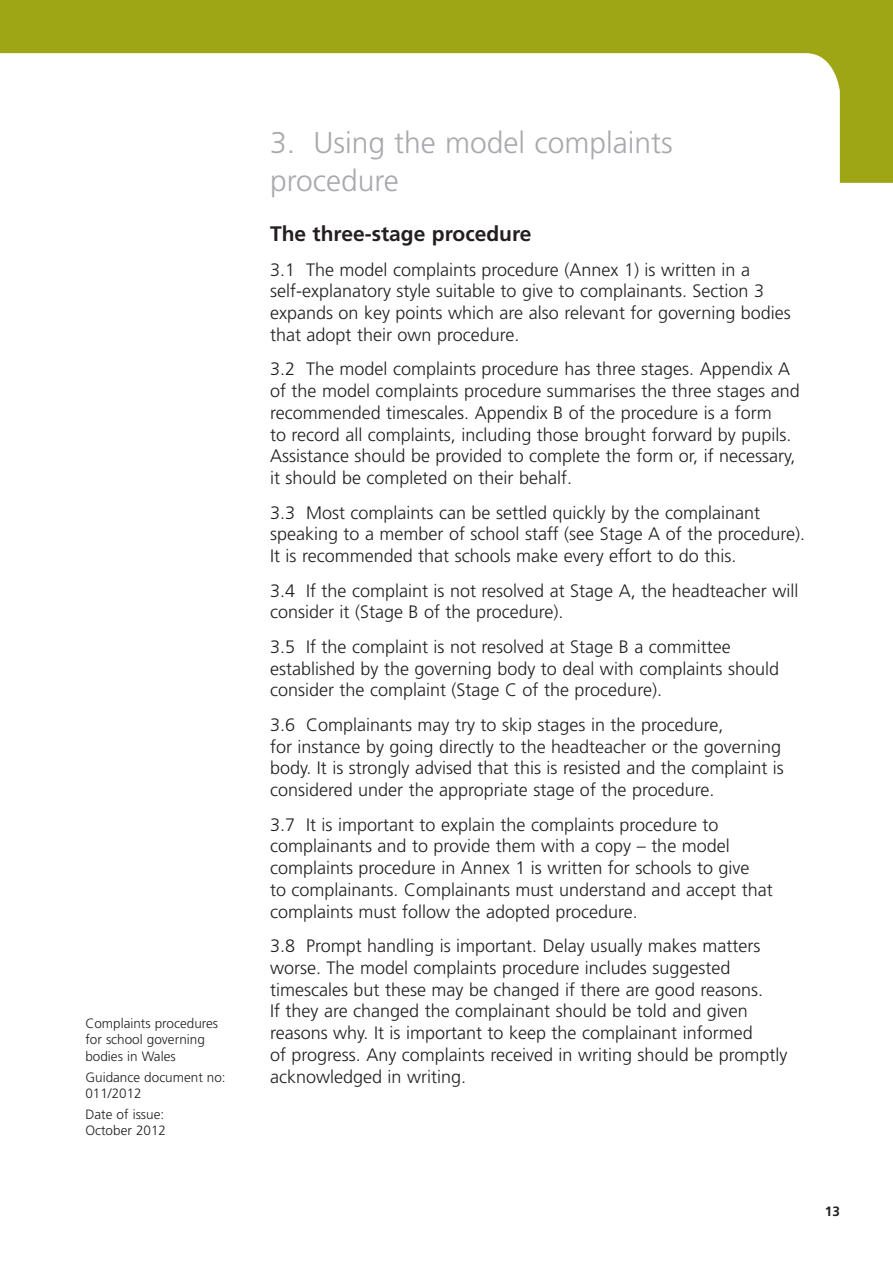
<style>
.page{position:relative;width:893px;height:1263px;background:#fff}
.page>*{position:absolute;margin:0;border:0;box-sizing:border-box;transform-origin:0 0}
.t1{font:300 30px/37.5px "Frutiger LT Std";color:#a8a9ad}
.t2{font:700 21px "Frutiger LT Std";color:#231f20}
.t3{font:300 18px/21.8px "Frutiger LT Std";color:#231f20}
.t4{font:300 13.5px/16.5px "Frutiger LT Std";color:#231f20}
.t5{font:700 13.5px "Frutiger LT Std";color:#231f20}
</style>
<div class="page">
<svg style="left:0;top:0;width:893px;height:183px"></svg>
<p class="t4" style="left:85px;top:1015px;width:134px">Complaints procedures for school governing bodies in Wales</p>
<p class="t4" style="left:85px;top:1069px;width:142px">Guidance document no:<br>011/2012</p>
<p class="t4" style="left:85px;top:1106px;width:82px">Date of issue:<br>October 2012</p>
<h1 class="t1" style="left:270px;top:125px;width:404px">3. Using the model complaints procedure</h1>
<p class="t2" style="left:270px;top:221px;width:263px">The three-stage procedure</p>
<p class="t3" style="left:270px;top:259px;width:522px">3.1 The model complaints procedure (Annex 1) is written in a self-explanatory style suitable to give to complainants. Section 3 expands on key points which are also relevant for governing bodies that adopt their own procedure.</p>
<p class="t3" style="left:270px;top:359px;width:531px">3.2 The model complaints procedure has three stages. Appendix A of the model complaints procedure summarises the three stages and recommended timescales. Appendix B of the procedure is a form<br>to record all complaints, including those brought forward by pupils.<br>Assistance should be provided to complete the form or, if necessary, it should be completed on their behalf.</p>
<p class="t3" style="left:270px;top:502px;width:537px">3.3 Most complaints can be settled quickly by the complainant speaking to a member of school staff (see Stage A of the procedure).<br>It is recommended that schools make every effort to do this.</p>
<p class="t3" style="left:270px;top:580px;width:530px">3.4 If the complaint is not resolved at Stage A, the headteacher will consider it (Stage B of the procedure).</p>
<p class="t3" style="left:270px;top:636px;width:510px">3.5 If the complaint is not resolved at Stage B a committee established by the governing body to deal with complaints should consider the complaint (Stage C of the procedure).</p>
<p class="t3" style="left:270px;top:714px;width:515px">3.6 Complainants may try to skip stages in the procedure,<br>for instance by going directly to the headteacher or the governing body. It is strongly advised that this is resisted and the complaint is considered under the appropriate stage of the procedure.</p>
<p class="t3" style="left:270px;top:814px;width:504px">3.7 It is important to explain the complaints procedure to complainants and to provide them with a copy – the model complaints procedure in Annex 1 is written for schools to give<br>to complainants. Complainants must understand and accept that complaints must follow the adopted procedure.</p>
<p class="t3" style="left:270px;top:935px;width:519px">3.8 Prompt handling is important. Delay usually makes matters worse. The model complaints procedure includes suggested timescales but these may be changed if there are good reasons.<br>If they are changed the complainant should be told and given reasons why. It is important to keep the complainant informed<br>of progress. Any complaints received in writing should be promptly acknowledged in writing.</p>
<p class="t5" style="left:825px;top:1203px;width:17px">13</p>
</div>
